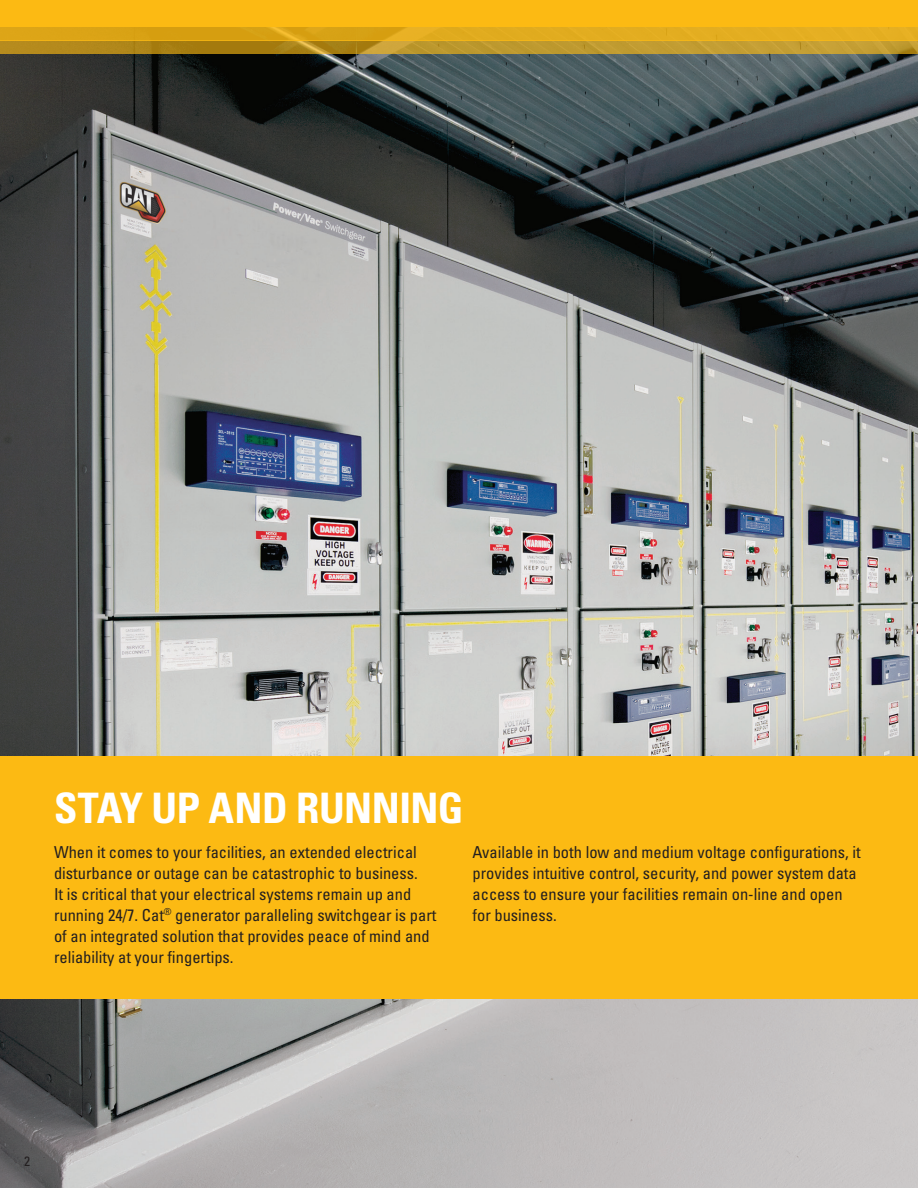
<style>
.page{position:relative;width:918px;height:1188px;background:#fff}
.page>*{position:absolute;margin:0;border:0;box-sizing:border-box;transform-origin:0 0}
.t1{font:700 condensed 42px "Univers";letter-spacing:-.01em;color:#fff}
.t2{font:condensed 16.5px/21px "Univers";color:#231f20}
.t3{font:condensed 13.5px "Univers";color:#231f20}
</style>
<div class="page">
<img style="left:0;top:54px;width:918px;height:1134px">
<div style="left:0;top:0;width:918px;height:27px;background:#fcba13"></div>
<svg style="left:0;top:27px;width:918px;height:13px;background:#dea81b"></svg>
<svg style="left:0;top:40px;width:918px;height:14px;background:#bc9425"></svg>
<div style="left:0;top:756px;width:918px;height:243px;background:#fcba13"></div>
<p class="t1" style="left:54px;top:782px;width:411px">STAY UP AND RUNNING</p>
<p class="t2" style="left:54px;top:841px;width:384px">When it comes to your facilities, an extended electrical disturbance or outage can be catastrophic to business.<br>It is critical that your electrical systems remain up and running 24/7. Cat<sup>®</sup> generator paralleling switchgear is part of an integrated solution that provides peace of mind and reliability at your fingertips.</p>
<p class="t2" style="left:472px;top:841px;width:390px">Available in both low and medium voltage configurations, it provides intuitive control, security, and power system data access to ensure your facilities remain on-line and open for business.</p>
<p class="t3" style="left:24px;top:1153px;width:7px">2</p>
</div>
